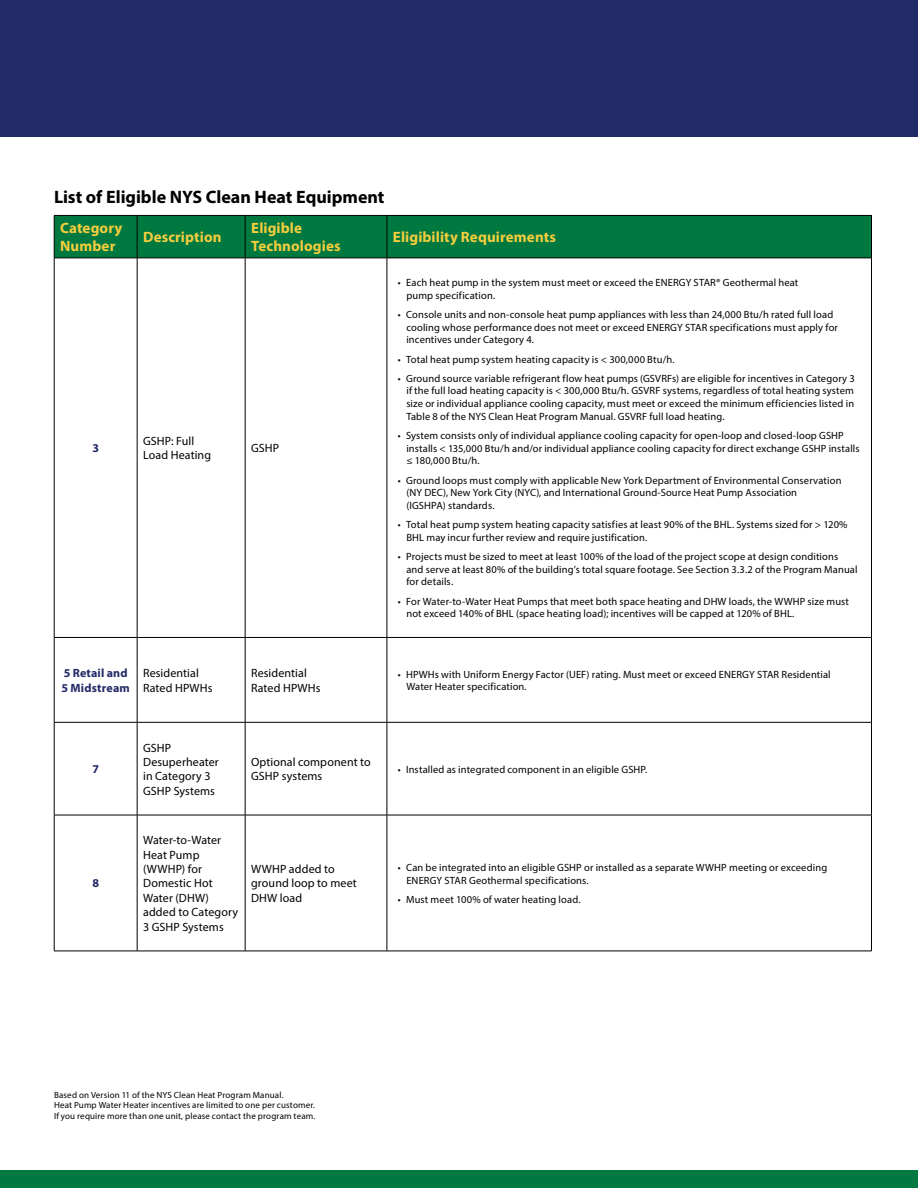
<style>
.page{position:relative;width:918px;height:1188px;background:#fff}
.page>*{position:absolute;margin:0;border:0;box-sizing:border-box;transform-origin:0 0}
.S2{font:700 18px "Myriad Pro";color:#000}
.Table_H1{font:700 15px/18px "Myriad Pro";letter-spacing:.005em;color:#f5cd3d}
.Table_body{font:12px/14.4px "Myriad Pro";letter-spacing:.01em;color:#000}
.Table_category{font:700 12px/14.4px "Myriad Pro";letter-spacing:.015em;color:#222a67}
.t1{font:10.5px/12.6px "Myriad Pro";letter-spacing:.015em;color:#000}
.Footnotes{font:9px "Myriad Pro";letter-spacing:.015em;color:#000}
</style>
<div class="page">
<div style="left:55px;top:216px;width:332px;height:42px;background:#007940"></div>
<div style="left:387px;top:215px;width:484px;height:43px;background:#007940"></div>
<hr style="left:54px;top:215px;width:83px;height:1px;background:#000">
<hr style="left:54px;top:216px;width:1px;height:42px;background:#000">
<hr style="left:137px;top:215px;width:108px;height:1px;background:#000">
<hr style="left:137px;top:216px;width:1px;height:42px;background:#000">
<hr style="left:245px;top:215px;width:142px;height:1px;background:#000">
<hr style="left:245px;top:216px;width:1px;height:42px;background:#000">
<hr style="left:387px;top:215px;width:485px;height:1px;background:#000">
<hr style="left:387px;top:216px;width:1px;height:42px;background:#000">
<hr style="left:871px;top:216px;width:1px;height:42px;background:#000">
<hr style="left:54px;top:258px;width:83px;height:1px;background:#000">
<hr style="left:137px;top:258px;width:108px;height:1px;background:#000">
<hr style="left:245px;top:258px;width:142px;height:1px;background:#000">
<hr style="left:387px;top:258px;width:485px;height:1px;background:#000">
<hr style="left:54px;top:258px;width:1px;height:379px;background:#000">
<hr style="left:137px;top:258px;width:1px;height:379px;background:#000">
<hr style="left:245px;top:258px;width:1px;height:379px;background:#000">
<hr style="left:387px;top:258px;width:1px;height:379px;background:#000">
<hr style="left:871px;top:258px;width:1px;height:379px;background:#000">
<hr style="left:54px;top:637px;width:83px;height:1px;background:#000">
<hr style="left:54px;top:638px;width:1px;height:84px;background:#000">
<hr style="left:137px;top:637px;width:108px;height:1px;background:#000">
<hr style="left:137px;top:638px;width:1px;height:84px;background:#000">
<hr style="left:245px;top:637px;width:142px;height:1px;background:#000">
<hr style="left:245px;top:638px;width:1px;height:84px;background:#000">
<hr style="left:387px;top:637px;width:485px;height:1px;background:#000">
<hr style="left:387px;top:638px;width:1px;height:84px;background:#000">
<hr style="left:871px;top:638px;width:1px;height:84px;background:#000">
<hr style="left:54px;top:722px;width:83px;height:1px;background:#000">
<hr style="left:54px;top:723px;width:1px;height:92px;background:#000">
<hr style="left:137px;top:722px;width:108px;height:1px;background:#000">
<hr style="left:137px;top:723px;width:1px;height:92px;background:#000">
<hr style="left:245px;top:722px;width:142px;height:1px;background:#000">
<hr style="left:245px;top:723px;width:1px;height:92px;background:#000">
<hr style="left:387px;top:722px;width:485px;height:1px;background:#000">
<hr style="left:387px;top:723px;width:1px;height:92px;background:#000">
<hr style="left:871px;top:723px;width:1px;height:92px;background:#000">
<hr style="left:54px;top:815px;width:83px;height:1px;background:#000">
<hr style="left:54px;top:815px;width:1px;height:136px;background:#000">
<hr style="left:137px;top:815px;width:108px;height:1px;background:#000">
<hr style="left:137px;top:815px;width:1px;height:136px;background:#000">
<hr style="left:245px;top:815px;width:142px;height:1px;background:#000">
<hr style="left:245px;top:815px;width:1px;height:136px;background:#000">
<hr style="left:387px;top:815px;width:485px;height:1px;background:#000">
<hr style="left:387px;top:815px;width:1px;height:136px;background:#000">
<hr style="left:871px;top:815px;width:1px;height:136px;background:#000">
<hr style="left:54px;top:951px;width:83px;height:1px;background:#000">
<hr style="left:137px;top:951px;width:108px;height:1px;background:#000">
<hr style="left:245px;top:951px;width:142px;height:1px;background:#000">
<hr style="left:387px;top:951px;width:485px;height:1px;background:#000">
<div style="left:0;top:0;width:918px;height:137px;background:#222a67"></div>
<div style="left:0;top:1171px;width:918px;height:17px;background:#007940"></div>
<p class="S2" style="left:54px;top:185px;width:332px">List of Eligible NYS Clean Heat Equipment</p>
<p class="Table_H1" style="left:60px;top:219px;width:64px">Category<br>Number</p>
<p class="Table_H1" style="left:143px;top:228px;width:80px">Description</p>
<p class="Table_H1" style="left:251px;top:219px;width:91px">Eligible<br>Technologies</p>
<p class="Table_H1" style="left:393px;top:228px;width:165px">Eligibility Requirements</p>
<p class="Table_category" style="left:92px;top:441px;width:8px">3</p>
<p class="Table_body" style="left:143px;top:434px;width:69px">GSHP: Full<br>Load Heating</p>
<p class="Table_body" style="left:251px;top:441px;width:30px">GSHP</p>
<p class="t1" style="left:406px;top:276px;width:394px;text-indent:-9px">• Each heat pump in the system must meet or exceed the ENERGY STAR® Geothermal heat pump specification.</p>
<p class="t1" style="left:406px;top:308px;width:433px;text-indent:-9px">• Console units and non-console heat pump appliances with less than 24,000 Btu/h rated full load cooling whose performance does not meet or exceed ENERGY STAR specifications must apply for incentives under Category 4.</p>
<p class="t1" style="left:398px;top:353px;width:278px">• Total heat pump system heating capacity is &lt; 300,000 Btu/h.</p>
<p class="t1" style="left:406px;top:372px;width:450px;text-align:justify;text-indent:-9px">• Ground source variable refrigerant flow heat pumps (GSVRFs) are eligible for incentives in Category 3 if the full load heating capacity is &lt; 300,000 Btu/h. GSVRF systems, regardless of total heating system size or individual appliance cooling capacity, must meet or exceed the minimum efficiencies listed in Table 8 of the NYS Clean Heat Program Manual. GSVRF full load heating.</p>
<p class="t1" style="left:406px;top:429px;width:455px;text-indent:-9px">• System consists only of individual appliance cooling capacity for open-loop and closed-loop GSHP installs &lt; 135,000 Btu/h and/or individual appliance cooling capacity for direct exchange GSHP installs ≤ 180,000 Btu/h.</p>
<p class="t1" style="left:406px;top:474px;width:437px;text-indent:-9px">• Ground loops must comply with applicable New York Department of Environmental Conservation (NY DEC), New York City (NYC), and International Ground-Source Heat Pump Association<br>(IGSHPA) standards.</p>
<p class="t1" style="left:406px;top:518px;width:443px;text-indent:-9px">• Total heat pump system heating capacity satisfies at least 90% of the BHL. Systems sized for &gt; 120%<br>BHL may incur further review and require justification.</p>
<p class="t1" style="left:406px;top:550px;width:453px;text-indent:-9px">• Projects must be sized to meet at least 100% of the load of the project scope at design conditions and serve at least 80% of the building’s total square footage. See Section 3.3.2 of the Program Manual for details.</p>
<p class="t1" style="left:406px;top:595px;width:444px;text-indent:-9px">• For Water-to-Water Heat Pumps that meet both space heating and DHW loads, the WWHP size must not exceed 140% of BHL (space heating load); incentives will be capped at 120% of BHL.</p>
<p class="Table_category" style="left:61px;top:666px;width:70px">5 Retail and<br>5 Midstream</p>
<p class="Table_body" style="left:143px;top:666px;width:71px">Residential<br>Rated HPWHs</p>
<p class="Table_body" style="left:251px;top:666px;width:71px">Residential<br>Rated HPWHs</p>
<p class="t1" style="left:406px;top:668px;width:426px;text-indent:-9px">• HPWHs with Uniform Energy Factor (UEF) rating. Must meet or exceed ENERGY STAR Residential<br>Water Heater specification.</p>
<p class="Table_category" style="left:92px;top:762px;width:8px">7</p>
<p class="Table_category" style="left:92px;top:876px;width:8px">8</p>
<p class="Table_body" style="left:143px;top:740px;width:77px">GSHP<br>Desuperheater in Category 3<br>GSHP Systems</p>
<p class="Table_body" style="left:251px;top:755px;width:121px">Optional component to<br>GSHP systems</p>
<p class="t1" style="left:398px;top:763px;width:251px">• Installed as integrated component in an eligible GSHP.</p>
<p class="Table_body" style="left:143px;top:833px;width:80px">Water-to-Water</p>
<p class="Table_body" style="left:143px;top:847px;width:58px">Heat Pump</p>
<p class="Table_body" style="left:143px;top:862px;width:60px">(WWHP) for</p>
<p class="Table_body" style="left:143px;top:876px;width:71px">Domestic Hot</p>
<p class="Table_body" style="left:143px;top:890px;width:67px">Water (DHW)</p>
<p class="Table_body" style="left:143px;top:905px;width:97px">added to Category</p>
<p class="Table_body" style="left:143px;top:919px;width:82px">3 GSHP Systems</p>
<p class="Table_body" style="left:251px;top:862px;width:85px">WWHP added to</p>
<p class="Table_body" style="left:251px;top:876px;width:107px">ground loop to meet</p>
<p class="Table_body" style="left:251px;top:890px;width:53px">DHW load</p>
<p class="t1" style="left:406px;top:861px;width:422px;text-indent:-9px">• Can be integrated into an eligible GSHP or installed as a separate WWHP meeting or exceeding<br>ENERGY STAR Geothermal specifications.</p>
<p class="t1" style="left:398px;top:893px;width:184px">• Must meet 100% of water heating load.</p>
<p class="Footnotes" style="left:54px;top:1089px;width:231px">Based on Version 11 of the NYS Clean Heat Program Manual.</p>
<p class="Footnotes" style="left:54px;top:1100px;width:263px">Heat Pump Water Heater incentives are limited to one per customer.</p>
<p class="Footnotes" style="left:54px;top:1111px;width:263px">If you require more than one unit, please contact the program team.</p>
</div>
